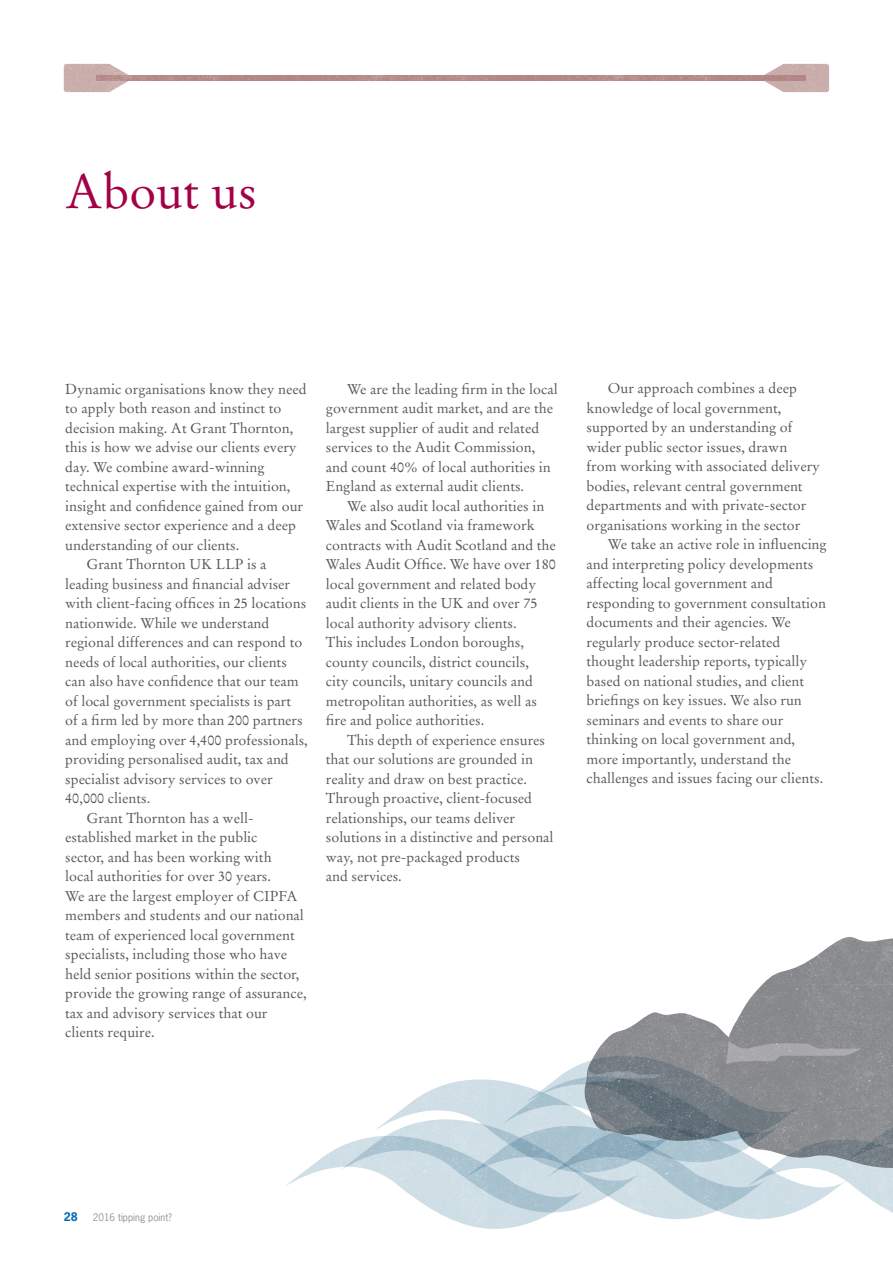
<style>
.page{position:relative;width:893px;height:1263px;background:#fff}
.page>*{position:absolute;margin:0;border:0;box-sizing:border-box;transform-origin:0 0}
.t1{font:48.3px "Stempel Garamond LT Std";color:#a30146}
.t2{font:14.25px/19.5px "Stempel Garamond LT Std";color:#57585a}
.t3{font:700 11.25px "News Gothic Std";color:#006bb6}
.t4{font:9.75px "News Gothic Std";color:#919295}
</style>
<div class="page">
<img style="left:63px;top:63px;width:830px;height:1166px">
<h1 class="t1" style="left:65px;top:162px;width:193px">About us</h1>
<p class="t2" style="left:65px;top:379px;width:243px">Dynamic organisations know they need</p>
<p class="t2" style="left:65px;top:399px;width:218px">to apply both reason and instinct to</p>
<p class="t2" style="left:65px;top:418px;width:230px">decision making. At Grant Thornton,</p>
<p class="t2" style="left:65px;top:438px;width:233px">this is how we advise our clients every</p>
<p class="t2" style="left:65px;top:457px;width:201px">day. We combine award-winning</p>
<p class="t2" style="left:65px;top:477px;width:227px">technical expertise with the intuition,</p>
<p class="t2" style="left:65px;top:496px;width:239px">insight and confidence gained from our</p>
<p class="t2" style="left:65px;top:516px;width:232px">extensive sector experience and a deep</p>
<p class="t2" style="left:65px;top:535px;width:176px">understanding of our clients.</p>
<p class="t2" style="left:86px;top:555px;width:182px">Grant Thornton UK LLP is a</p>
<p class="t2" style="left:65px;top:574px;width:226px">leading business and financial adviser</p>
<p class="t2" style="left:65px;top:594px;width:243px">with client-facing offices in 25 locations</p>
<p class="t2" style="left:65px;top:613px;width:206px">nationwide. While we understand</p>
<p class="t2" style="left:65px;top:633px;width:239px">regional differences and can respond to</p>
<p class="t2" style="left:65px;top:652px;width:223px">needs of local authorities, our clients</p>
<p class="t2" style="left:65px;top:672px;width:235px">can also have confidence that our team</p>
<p class="t2" style="left:65px;top:691px;width:228px">of local government specialists is part</p>
<p class="t2" style="left:65px;top:711px;width:239px">of a firm led by more than 200 partners</p>
<p class="t2" style="left:65px;top:730px;width:244px">and employing over 4,400 professionals,</p>
<p class="t2" style="left:65px;top:750px;width:225px">providing personalised audit, tax and</p>
<p class="t2" style="left:65px;top:769px;width:209px">specialist advisory services to over</p>
<p class="t2" style="left:65px;top:789px;width:87px">40,000 clients.</p>
<p class="t2" style="left:86px;top:808px;width:169px">Grant Thornton has a well-</p>
<p class="t2" style="left:65px;top:828px;width:194px">established market in the public</p>
<p class="t2" style="left:65px;top:847px;width:208px">sector, and has been working with</p>
<p class="t2" style="left:65px;top:867px;width:207px">local authorities for over 30 years.</p>
<p class="t2" style="left:65px;top:886px;width:234px">We are the largest employer of CIPFA</p>
<p class="t2" style="left:65px;top:906px;width:240px">members and students and our national</p>
<p class="t2" style="left:65px;top:925px;width:231px">team of experienced local government</p>
<p class="t2" style="left:65px;top:945px;width:224px">specialists, including those who have</p>
<p class="t2" style="left:65px;top:964px;width:236px">held senior positions within the sector,</p>
<p class="t2" style="left:65px;top:984px;width:243px">provide the growing range of assurance,</p>
<p class="t2" style="left:65px;top:1003px;width:204px">tax and advisory services that our</p>
<p class="t2" style="left:65px;top:1022px;width:91px">clients require.</p>
<p class="t2" style="left:326px;top:379px;width:233px;text-indent:21px">We are the leading firm in the local government audit market, and are the largest supplier of audit and related services to the Audit Commission, and count 40% of local authorities in England as external audit clients.</p>
<p class="t2" style="left:326px;top:496px;width:232px;text-indent:21px">We also audit local authorities in Wales and Scotland via framework contracts with Audit Scotland and the Wales Audit Office. We have over 180 local government and related body audit clients in the UK and over 75 local authority advisory clients.<br>This includes London boroughs, county councils, district councils,<br>city councils, unitary councils and metropolitan authorities, as well as fire and police authorities.</p>
<p class="t2" style="left:326px;top:730px;width:229px;text-indent:21px">This depth of experience ensures that our solutions are grounded in reality and draw on best practice.<br>Through proactive, client-focused relationships, our teams deliver solutions in a distinctive and personal way, not pre-packaged products<br>and services.</p>
<p class="t2" style="left:586px;top:379px;width:235px;text-indent:21px">Our approach combines a deep knowledge of local government, supported by an understanding of wider public sector issues, drawn from working with associated delivery bodies, relevant central government departments and with private-sector organisations working in the sector</p>
<p class="t2" style="left:586px;top:535px;width:242px;text-indent:21px">We take an active role in influencing and interpreting policy developments affecting local government and responding to government consultation documents and their agencies. We regularly produce sector-related thought leadership reports, typically based on national studies, and client briefings on key issues. We also run seminars and events to share our thinking on local government and, more importantly, understand the challenges and issues facing our clients.</p>
<p class="t3" style="left:64px;top:1209px;width:15px">28</p>
<p class="t4" style="left:93px;top:1211px;width:80px">2016 tipping point?</p>
</div>
